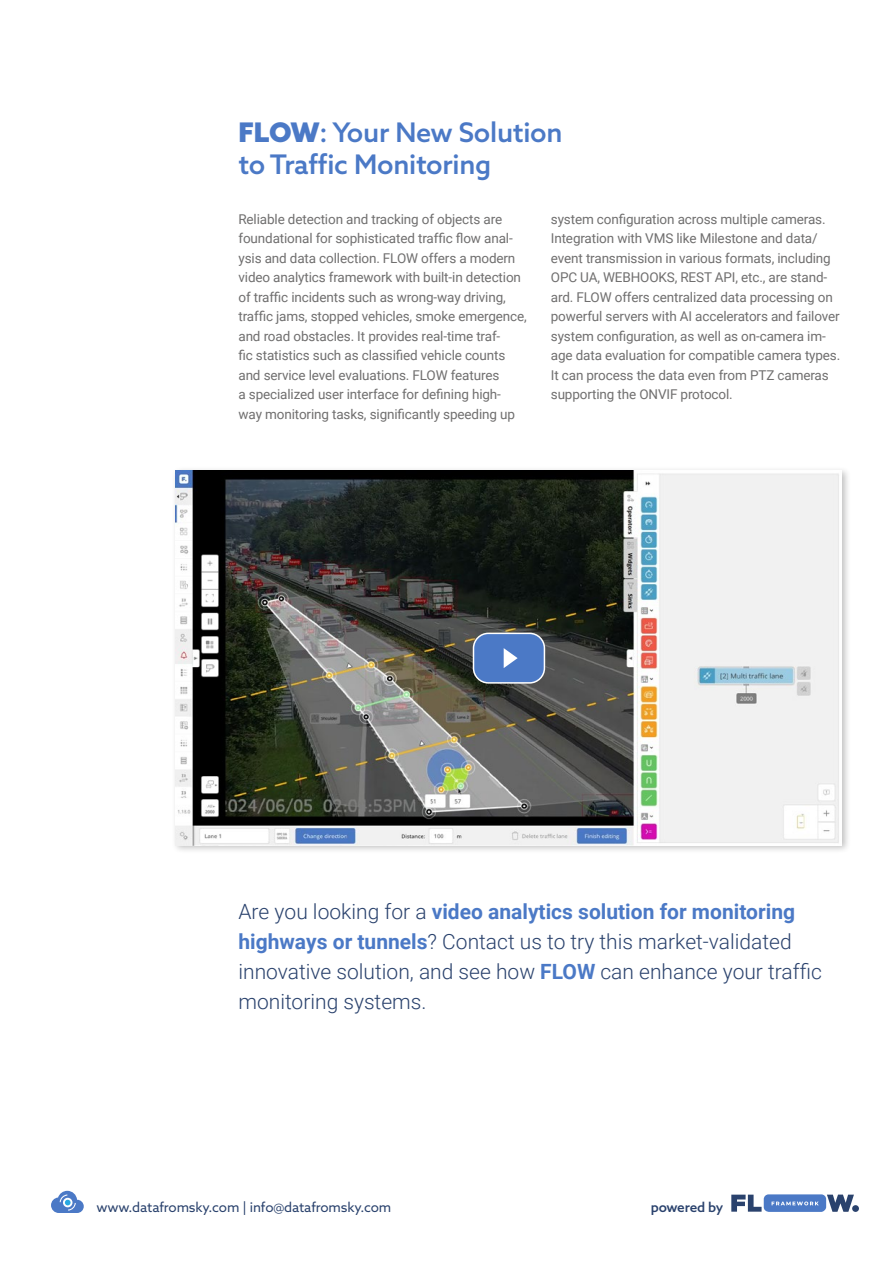
<style>
.page{position:relative;width:893px;height:1263px;background:#fff}
.page>*{position:absolute;margin:0;border:0;box-sizing:border-box;transform-origin:0 0}
.t1{font:500 27px/31.5px "Azo Sans";letter-spacing:-.01em;color:#4b79c6}
.t2{font:300 21px/30px "Roboto";color:#2a426d}
.t3{font:13.5px/19.5px "Roboto";letter-spacing:-.01em;color:#706f6f}
.t4{font:13.5px "Azo Sans";letter-spacing:-.01em;color:#2a426d}
.t5{font:500 13.5px "Azo Sans";letter-spacing:-.02em;color:#2a426d}
.s1{font-weight:900}
.s2{font-weight:700;color:#4b79c6}
</style>
<div class="page">
<svg style="left:731px;top:1194px;width:123px;height:18px"></svg>
<div style="left:852px;top:1205px;width:7px;height:7px;background:#2a426d;border-radius:50%"></div>
<svg style="left:51px;top:1191px;width:33px;height:22px"></svg>
<div style="left:172px;top:467px;width:679px;height:387px;background:#000;opacity:.25"></div>
<img style="left:176px;top:471px;width:666px;height:374px">
<div style="left:473px;top:633px;width:71px;height:50px;background:#4b79c6;border-radius:15px"></div>
<div style="left:473px;top:633px;width:72px;height:51px;border:2px solid #fff;border-radius:15px"></div>
<svg style="left:504px;top:648px;width:14px;height:20px"></svg>
<h1 class="t1" style="left:238px;top:116px;width:326px"><span class="s1">FLOW</span>: Your New Solution to Traffic Monitoring</h1>
<p class="t3" style="left:238px;top:209px;width:290px">Reliable detection and tracking of objects are foundational for sophisticated traffic flow anal&shy;ysis and data collection. FLOW offers a modern video analytics framework with built-in detection of traffic incidents such as wrong-way driving, traffic jams, stopped vehicles, smoke emergence, and road obstacles. It provides real-time traf-<br>fic statistics such as classified vehicle counts and service level evaluations. FLOW features<br>a specialized user interface for defining high&shy;way monitoring tasks, significantly speeding up</p>
<p class="t3" style="left:551px;top:209px;width:291px">system configuration across multiple cameras.<br>Integration with VMS like Milestone and data/ event transmission in various formats, including OPC UA, WEBHOOKS, REST API, etc., are stand&shy;ard. FLOW offers centralized data processing on powerful servers with AI accelerators and failover system configuration, as well as on-camera im&shy;age data evaluation for compatible camera types.<br>It can process the data even from PTZ cameras supporting the ONVIF protocol.</p>
<h2 class="t2" style="left:238px;top:895px;width:585px">Are you looking for a <span class="s2">video analytics solution for monitoring highways or tunnels</span>? Contact us to try this market-validated innovative solution, and see how <span class="s2">FLOW</span> can enhance your traffic monitoring systems.</h2>
<p class="t4" style="left:96px;top:1198px;width:296px">www.datafromsky.com | info@datafromsky.com</p>
<p class="t5" style="left:651px;top:1198px;width:74px">powered by</p>
</div>
